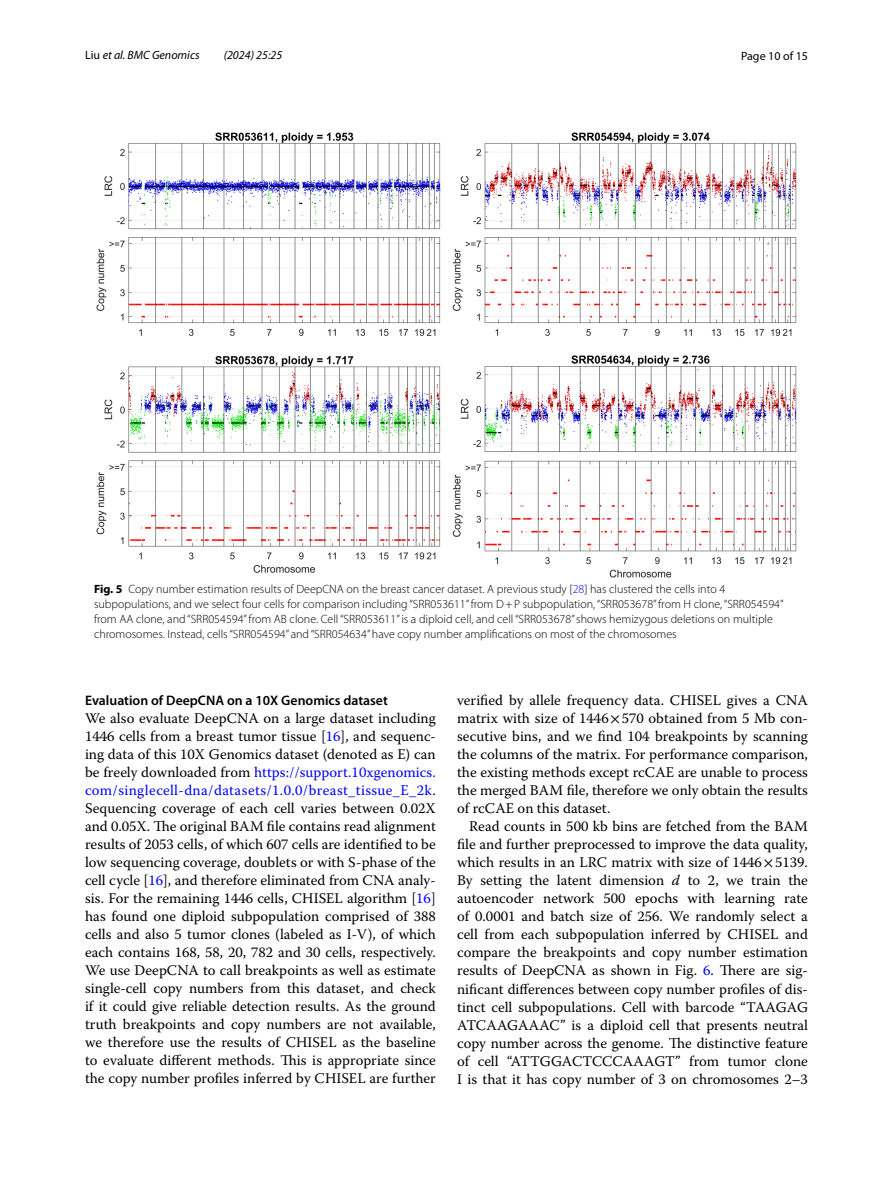
<style>
.page{position:relative;width:893px;height:1187px;background:#fff}
.page>*{position:absolute;margin:0;border:0;box-sizing:border-box;transform-origin:0 0}
.t1{font:14.7px/18px "Warnock Pro";color:#000;text-align:justify}
.t2{font:600 13.8px "Myriad Pro";color:#000}
.t3{font:300 12px/15px "Myriad Pro";color:#000}
.t4{font:italic 12px "Myriad Pro";color:#000}
.t5{font:12px "Myriad Pro";color:#000}
.s1{font-style:normal}
.s2{font-weight:700}
.s3{color:#00f}
.s4{font-family:"STIX"}
.s5{font-family:"Warnock Pro It 7"}
</style>
<div class="page">
<img style="left:96px;top:133px;width:701px;height:444px">
<p class="t4" style="left:85px;top:48px;width:116px"><span class="s1">Liu</span> et al. BMC Genomics</p>
<p class="t4" style="left:224px;top:48px;width:60px">(2024) 25:25</p>
<p class="t5" style="left:741px;top:48px;width:68px">Page 10 of 15</p>
<p class="t3" style="left:94px;top:581px;width:691px"><span class="s2">Fig. 5</span> Copy number estimation results of DeepCNA on the breast cancer dataset. A previous study [<span class="s3">28</span>] has clustered the cells into 4 subpopulations, and we select four cells for comparison including“SRR053611” from D+P subpopulation, “SRR053678” from H clone, “SRR054594” from AA clone, and“SRR054594” from AB clone. Cell “SRR053611” is a diploid cell, and cell “SRR053678” shows hemizygous deletions on multiple chromosomes. Instead, cells “SRR054594” and“SRR054634” have copy number amplifications on most of the chromosomes</p>
<p class="t2" style="left:85px;top:691px;width:304px">Evaluation of DeepCNA on a 10X Genomics dataset</p>
<p class="t1" style="left:85px;top:708px;width:352px">We also evaluate DeepCNA on a large dataset including 1446 cells from a breast tumor tissue [<span class="s3">16</span>], and sequenc&shy;ing data of this 10X Genomics dataset (denoted as E) can be freely downloaded from <span class="s3">https://support.10xgenomics. com/singlecell-dna/datasets/1.0.0/breast_tissue_E_2k</span>.<br>Sequencing coverage of each cell varies between 0.02X and 0.05X. The original BAM file contains read alignment results of 2053 cells, of which 607 cells are identified to be low sequencing coverage, doublets or with S-phase of the cell cycle [<span class="s3">16</span>], and therefore eliminated from CNA analy&shy;sis. For the remaining 1446 cells, CHISEL algorithm [<span class="s3">16</span>] has found one diploid subpopulation comprised of 388 cells and also 5 tumor clones (labeled as I-V), of which each contains 168, 58, 20, 782 and 30 cells, respectively.<br>We use DeepCNA to call breakpoints as well as estimate single-cell copy numbers from this dataset, and check if it could give reliable detection results. As the ground truth breakpoints and copy numbers are not available, we therefore use the results of CHISEL as the baseline to evaluate different methods. This is appropriate since the copy number profiles inferred by CHISEL are further</p>
<p class="t1" style="left:457px;top:691px;width:352px">verified by allele frequency data. CHISEL gives a CNA matrix with size of 1446<span class="s4">×</span>570 obtained from 5 Mb con&shy;secutive bins, and we find 104 breakpoints by scanning the columns of the matrix. For performance comparison, the existing methods except rcCAE are unable to process the merged BAM file, therefore we only obtain the results of rcCAE on this dataset.</p>
<p class="t1" style="left:457px;top:817px;width:352px;text-indent:12px">Read counts in 500 kb bins are fetched from the BAM file and further preprocessed to improve the data quality, which results in an LRC matrix with size of 1446<span class="s4">×</span>5139.<br>By setting the latent dimension <span class="s5">d</span> to 2, we train the autoencoder network 500 epochs with learning rate of 0.0001 and batch size of 256. We randomly select a cell from each subpopulation inferred by CHISEL and compare the breakpoints and copy number estimation results of DeepCNA as shown in Fig. <span class="s3">6</span>. There are sig&shy;nificant differences between copy number profiles of dis&shy;tinct cell subpopulations. Cell with barcode “TAAGAG ATCAAGAAAC” is a diploid cell that presents neutral copy number across the genome. The distinctive feature of cell “ATTGGACTCCCAAAGT” from tumor clone I is that it has copy number of 3 on chromosomes 2–3</p>
</div>
